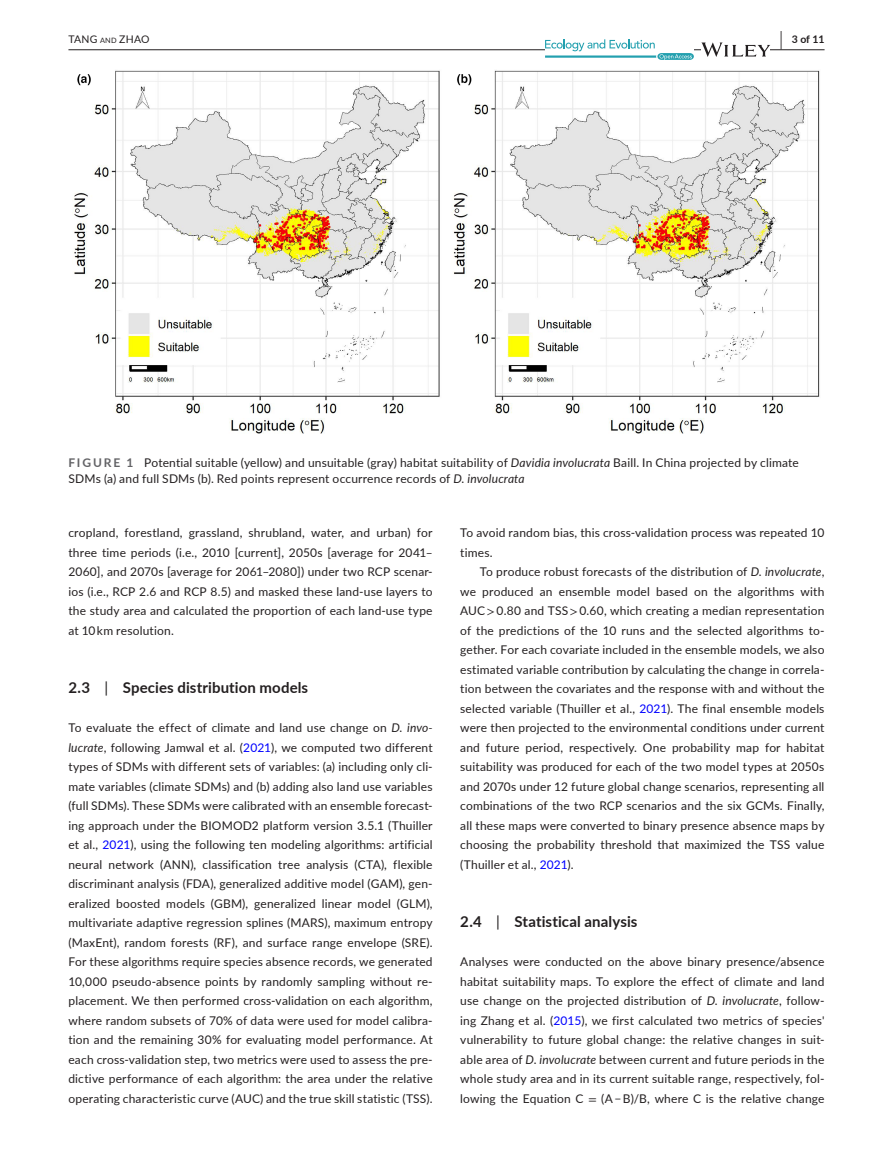
<style>
.page{position:relative;width:893px;height:1174px;background:#fff}
.page>*{position:absolute;margin:0;border:0;box-sizing:border-box;transform-origin:0 0}
.t1{font:700 15px "Lato";letter-spacing:.01em;color:#231f20}
.t2{font:12px/19.5px "Lato";letter-spacing:.015em;color:#231f20;text-align:justify}
.t3{font:10.5px "Lato";letter-spacing:.015em;color:#231f20}
.t4{font:700 10.5px "Lato";color:#231f20}
.s1{font-size:7.35px}
.s2{font-size:19.5px}
.s3{font-weight:700;color:#636366}
.s4{font-style:italic}
.s5{font-weight:400}
.s6{color:#00f}
.s7{font-family:"STIX"}
</style>
<div class="page">
<hr style="left:68px;top:49px;width:756px;height:1px;background:#231f20">
<svg style="left:545px;top:39px;width:149px;height:21px"></svg>
<svg style="left:701px;top:42px;width:69px;height:15px"></svg>
<img style="left:72px;top:70px;width:748px;height:364px">
<p class="t3" style="left:68px;top:31px;width:83px">TANG <span class="s1">an d</span> ZHAO</p>
<p class="t4" style="left:780px;top:31px;width:46px"><span class="s2">|</span> 3 of 11</p>
<p class="t2" style="left:68px;top:454px;width:732px;line-height:16.5px"><span class="s3">FIGURE 1</span> Potential suitable (yellow) and unsuitable (gray) habitat suitability of <span class="s4">Davidia involucrata</span> Baill. In China projected by climate<br>SDMs (a) and full SDMs (b). Red points represent occurrence records of <span class="s4">D. involucrata</span></p>
<p class="t2" style="left:68px;top:522px;width:366px">cropland, forestland, grassland, shrubland, water, and urban) for three time periods (i.e., 2010 [current], 2050s [average for 2041– 2060], and 2070s [average for 2061–2080]) under two RCP scenar&shy;ios (i.e., RCP 2.6 and RCP 8.5) and masked these land-use layers to the study area and calculated the proportion of each land-use type at 10 km resolution.</p>
<p class="t1" style="left:68px;top:677px;width:241px">2.3 <span class="s5">|</span> Species distribution models</p>
<p class="t2" style="left:68px;top:717px;width:366px">To evaluate the effect of climate and land use change on <span class="s4">D. invo&shy;lucrate</span>, following Jamwal et al. (<span class="s6">2021</span>), we computed two different types of SDMs with different sets of variables: (a) including only cli&shy;mate variables (climate SDMs) and (b) adding also land use variables (full SDMs). These SDMs were calibrated with an ensemble forecast&shy;ing approach under the BIOMOD2 platform version 3.5.1 (Thuiller et al., <span class="s6">2021</span>), using the following ten modeling algorithms: artificial neural network (ANN), classification tree analysis (CTA), flexible discriminant analysis (FDA), generalized additive model (GAM), gen&shy;eralized boosted models (GBM), generalized linear model (GLM), multivariate adaptive regression splines (MARS), maximum entropy (MaxEnt), random forests (RF), and surface range envelope (SRE).<br>For these algorithms require species absence records, we generated 10,000 pseudo-absence points by randomly sampling without re&shy;placement. We then performed cross-validation on each algorithm, where random subsets of 70% of data were used for model calibra&shy;tion and the remaining 30% for evaluating model performance. At each cross-validation step, two metrics were used to assess the pre&shy;dictive performance of each algorithm: the area under the relative operating characteristic curve (AUC) and the true skill statistic (TSS).</p>
<p class="t2" style="left:460px;top:522px;width:366px">To avoid random bias, this cross-validation process was repeated 10 times.</p>
<p class="t2" style="left:460px;top:561px;width:366px;text-indent:20px">To produce robust forecasts of the distribution of <span class="s4">D. involucrate</span>, we produced an ensemble model based on the algorithms with AUC <span class="s7">&gt;</span> 0.80 and TSS <span class="s7">&gt;</span> 0.60, which creating a median representation of the predictions of the 10 runs and the selected algorithms to&shy;gether. For each covariate included in the ensemble models, we also estimated variable contribution by calculating the change in correla&shy;tion between the covariates and the response with and without the selected variable (Thuiller et al., <span class="s6">2021</span>). The final ensemble models were then projected to the environmental conditions under current and future period, respectively. One probability map for habitat suitability was produced for each of the two model types at 2050s and 2070s under 12 future global change scenarios, representing all combinations of the two RCP scenarios and the six GCMs. Finally, all these maps were converted to binary presence absence maps by choosing the probability threshold that maximized the TSS value (Thuiller et al., <span class="s6">2021</span>).</p>
<p class="t1" style="left:460px;top:911px;width:179px">2.4 <span class="s5">|</span> Statistical analysis</p>
<p class="t2" style="left:460px;top:951px;width:366px">Analyses were conducted on the above binary presence/absence habitat suitability maps. To explore the effect of climate and land use change on the projected distribution of <span class="s4">D. involucrate</span>, follow&shy;ing Zhang et al. (<span class="s6">2015</span>), we first calculated two metrics of species' vulnerability to future global change: the relative changes in suit&shy;able area of <span class="s4">D. involucrate</span> between current and future periods in the whole study area and in its current suitable range, respectively, fol&shy;lowing the Equation C <span class="s7">=</span> (A − B)/B, where C is the relative change</p>
</div>
